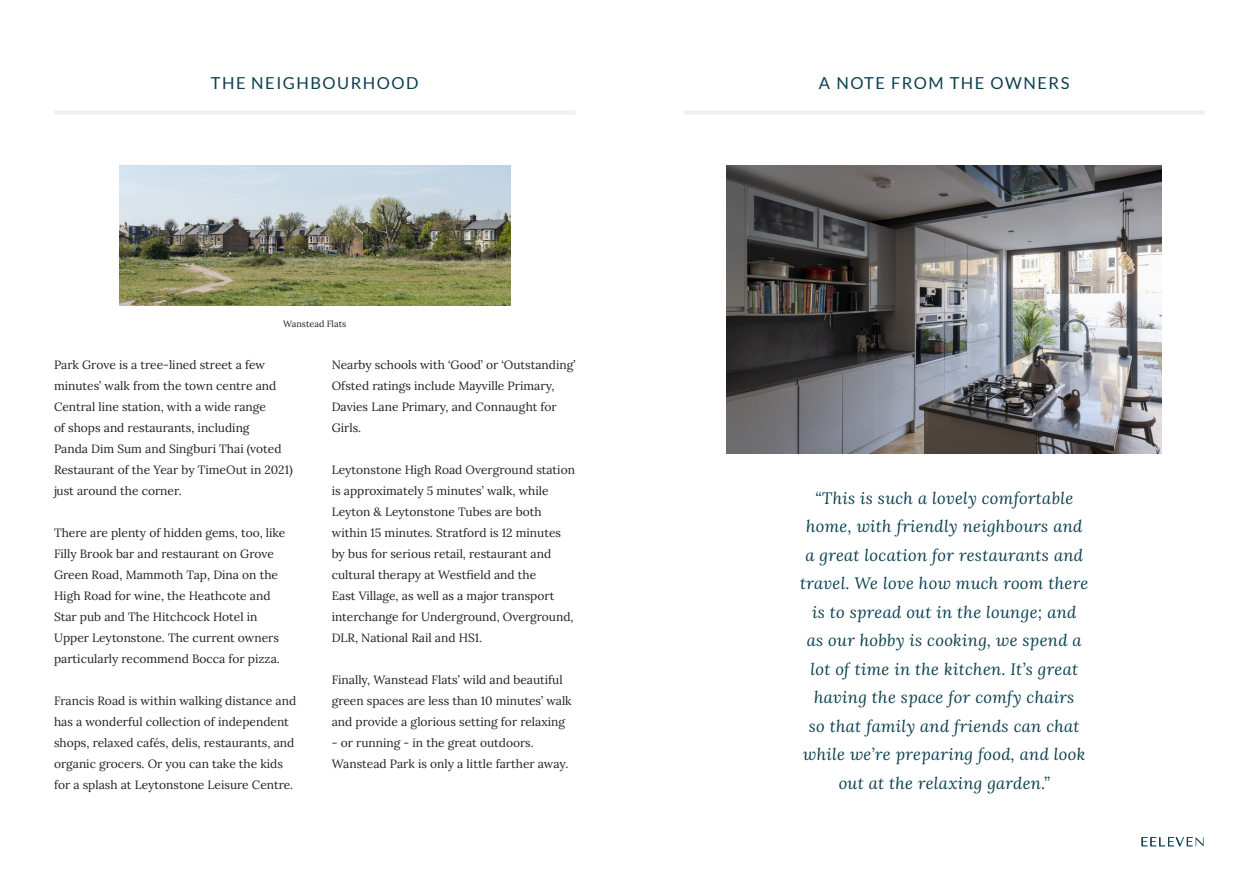
<style>
.page{position:relative;width:1259px;height:893px;background:#fff}
.page>*{position:absolute;margin:0;border:0;box-sizing:border-box;transform-origin:0 0}
.Owners_note{font:italic 16.5px/28.5px "Lora";letter-spacing:.02em;color:#0b4051;text-align:center}
.t1{font:16.5px "Lato";letter-spacing:.09em;color:#0b4051}
.Body_copy_no_indent{font:12px/21px "Lora";color:#231f20}
.Body_copy_no_indent-2{font:9px "Lora";color:#231f20}
</style>
<div class="page">
<div style="left:683px;top:110px;width:522px;height:5px;background:#f4f0ef"></div>
<svg style="left:1141px;top:837px;width:62px;height:9px"></svg>
<div style="left:54px;top:110px;width:521px;height:5px;background:#f4f0ef"></div>
<img style="left:726px;top:166px;width:435px;height:287px">
<img style="left:119px;top:166px;width:391px;height:139px">
<h1 class="t1" style="left:211px;top:73px;width:209px">THE NEIGHBOURHOOD</h1>
<h1 class="t1" style="left:819px;top:73px;width:252px">A NOTE FROM THE OWNERS</h1>
<p class="Body_copy_no_indent-2" style="left:283px;top:317px;width:65px">Wanstead Flats</p>
<p class="Body_copy_no_indent" style="left:54px;top:353px;width:240px">Park Grove is a tree-lined street a few minutes’ walk from the town centre and Central line station, with a wide range<br>of shops and restaurants, including<br>Panda Dim Sum and Singburi Thai (voted Restaurant of the Year by TimeOut in 2021) just around the corner.</p>
<p class="Body_copy_no_indent" style="left:54px;top:521px;width:233px">There are plenty of hidden gems, too, like Filly Brook bar and restaurant on Grove Green Road, Mammoth Tap, Dina on the High Road for wine, the Heathcote and Star pub and The Hitchcock Hotel in Upper Leytonstone. The current owners particularly recommend Bocca for pizza.</p>
<p class="Body_copy_no_indent" style="left:54px;top:689px;width:244px">Francis Road is within walking distance and has a wonderful collection of independent shops, relaxed cafés, delis, restaurants, and organic grocers. Or you can take the kids for a splash at Leytonstone Leisure Centre.</p>
<p class="Body_copy_no_indent" style="left:332px;top:353px;width:245px">Nearby schools with ‘Good’ or ‘Outstanding’ Ofsted ratings include Mayville Primary, Davies Lane Primary, and Connaught for Girls.</p>
<p class="Body_copy_no_indent" style="left:332px;top:458px;width:245px">Leytonstone High Road Overground station is approximately 5 minutes’ walk, while Leyton &amp; Leytonstone Tubes are both within 15 minutes. Stratford is 12 minutes by bus for serious retail, restaurant and cultural therapy at Westfield and the<br>East Village, as well as a major transport interchange for Underground, Overground, DLR, National Rail and HS1.</p>
<p class="Body_copy_no_indent" style="left:332px;top:668px;width:241px">Finally, Wanstead Flats’ wild and beautiful green spaces are less than 10 minutes’ walk and provide a glorious setting for relaxing</p>
<p class="Body_copy_no_indent" style="left:332px;top:731px;width:238px">- or running - in the great outdoors.<br>Wanstead Park is only a little farther away.</p>
<p class="Owners_note" style="left:800px;top:483px;width:289px">“This is such a lovely comfortable home, with friendly neighbours and a great location for restaurants and travel. We love how much room there is to spread out in the lounge; and<br>as our hobby is cooking, we spend a lot of time in the kitchen. It’s great having the space for comfy chairs<br>so that family and friends can chat while we’re preparing food, and look out at the relaxing garden.”</p>
</div>
